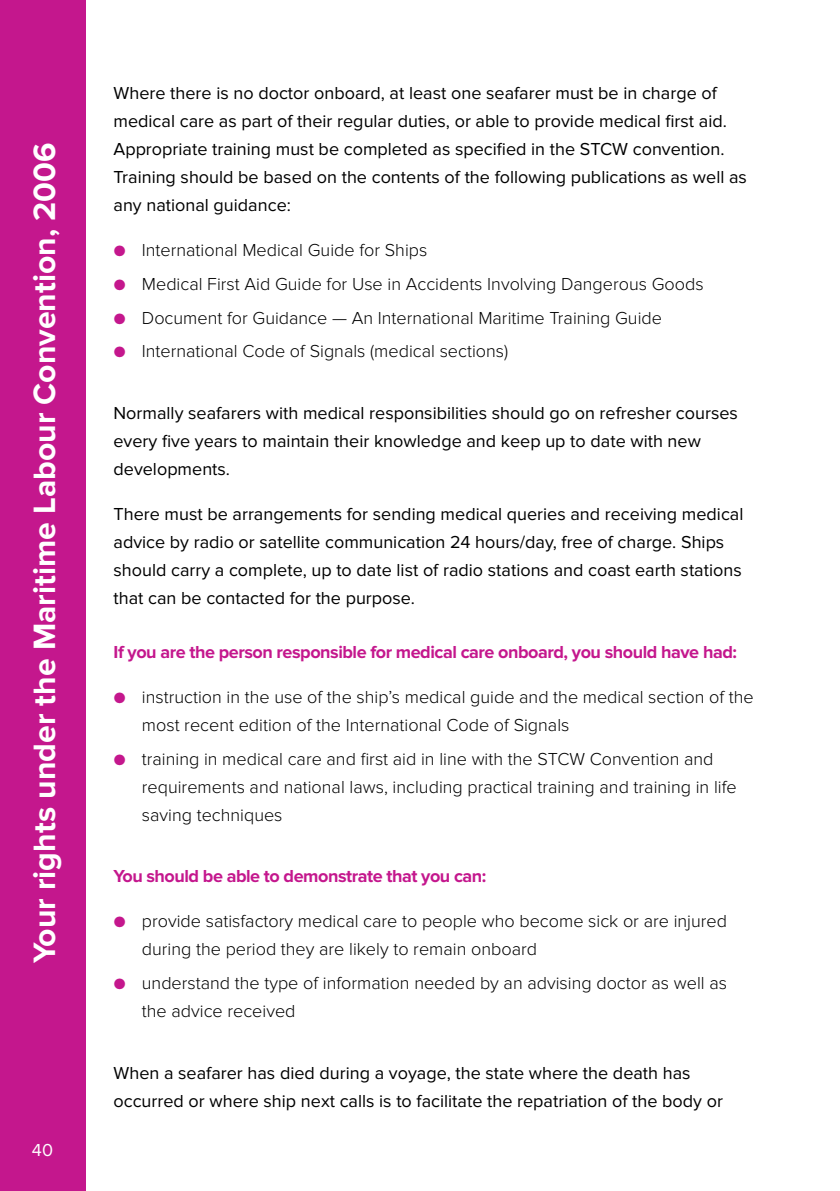
<style>
.page{position:relative;width:840px;height:1191px;background:#fff}
.page>*{position:absolute;margin:0;border:0;box-sizing:border-box;transform-origin:0 0}
.t1{font:700 32px "Proxima Nova";color:#fff}
.t2{font:18px/28px "Proxima Nova";color:#000}
.t3{font:300 18px/28px "Proxima Nova";color:#000}
.t4{font:700 18px "Proxima Nova";letter-spacing:-.025em;color:#c4178d}
.t5{font:18px "Proxima Nova";color:#fff}
.s1{color:#c4178d}
</style>
<div class="page">
<div style="left:0;top:0;width:85px;height:1191px;background:#c4178d"></div>
<h1 class="t1" style="left:26px;top:963px;width:822px;rotate:-90deg">Your rights under the Maritime Labour Convention, 2006</h1>
<p class="t5" style="left:32px;top:1139px;width:23px">40</p>
<p class="t2" style="left:113px;top:80px;width:634px">Where there is no doctor onboard, at least one seafarer must be in charge of medical care as part of their regular duties, or able to provide medical first aid.<br>Appropriate training must be completed as specified in the STCW convention.<br>Training should be based on the contents of the following publications as well as any national guidance:</p>
<p class="t3" style="left:113px;top:237px;width:315px"><span class="s1">●</span> International Medical Guide for Ships</p>
<p class="t3" style="left:113px;top:270px;width:591px"><span class="s1">●</span> Medical First Aid Guide for Use in Accidents Involving Dangerous Goods</p>
<p class="t3" style="left:113px;top:304px;width:549px"><span class="s1">●</span> Document for Guidance — An International Maritime Training Guide</p>
<p class="t3" style="left:113px;top:338px;width:396px"><span class="s1">●</span> International Code of Signals (medical sections)</p>
<p class="t2" style="left:113px;top:399px;width:625px">Normally seafarers with medical responsibilities should go on refresher courses every five years to maintain their knowledge and keep up to date with new developments.</p>
<p class="t2" style="left:113px;top:500px;width:631px">There must be arrangements for sending medical queries and receiving medical advice by radio or satellite communication 24 hours/day, free of charge. Ships should carry a complete, up to date list of radio stations and coast earth stations that can be contacted for the purpose.</p>
<p class="t4" style="left:113px;top:641px;width:624px">If you are the person responsible for medical care onboard, you should have had:</p>
<p class="t3" style="left:142px;top:683px;width:613px;text-indent:-28px"><span class="s1">●</span> instruction in the use of the ship’s medical guide and the medical section of the most recent edition of the International Code of Signals</p>
<p class="t3" style="left:142px;top:744px;width:596px;text-indent:-28px"><span class="s1">●</span> training in medical care and first aid in line with the STCW Convention and requirements and national laws, including practical training and training in life saving techniques</p>
<p class="t4" style="left:113px;top:866px;width:374px">You should be able to demonstrate that you can:</p>
<p class="t3" style="left:142px;top:907px;width:586px;text-indent:-28px"><span class="s1">●</span> provide satisfactory medical care to people who become sick or are injured during the period they are likely to remain onboard</p>
<p class="t3" style="left:142px;top:969px;width:586px;text-indent:-28px"><span class="s1">●</span> understand the type of information needed by an advising doctor as well as the advice received</p>
<p class="t2" style="left:113px;top:1059px;width:610px">When a seafarer has died during a voyage, the state where the death has occurred or where ship next calls is to facilitate the repatriation of the body or</p>
</div>
